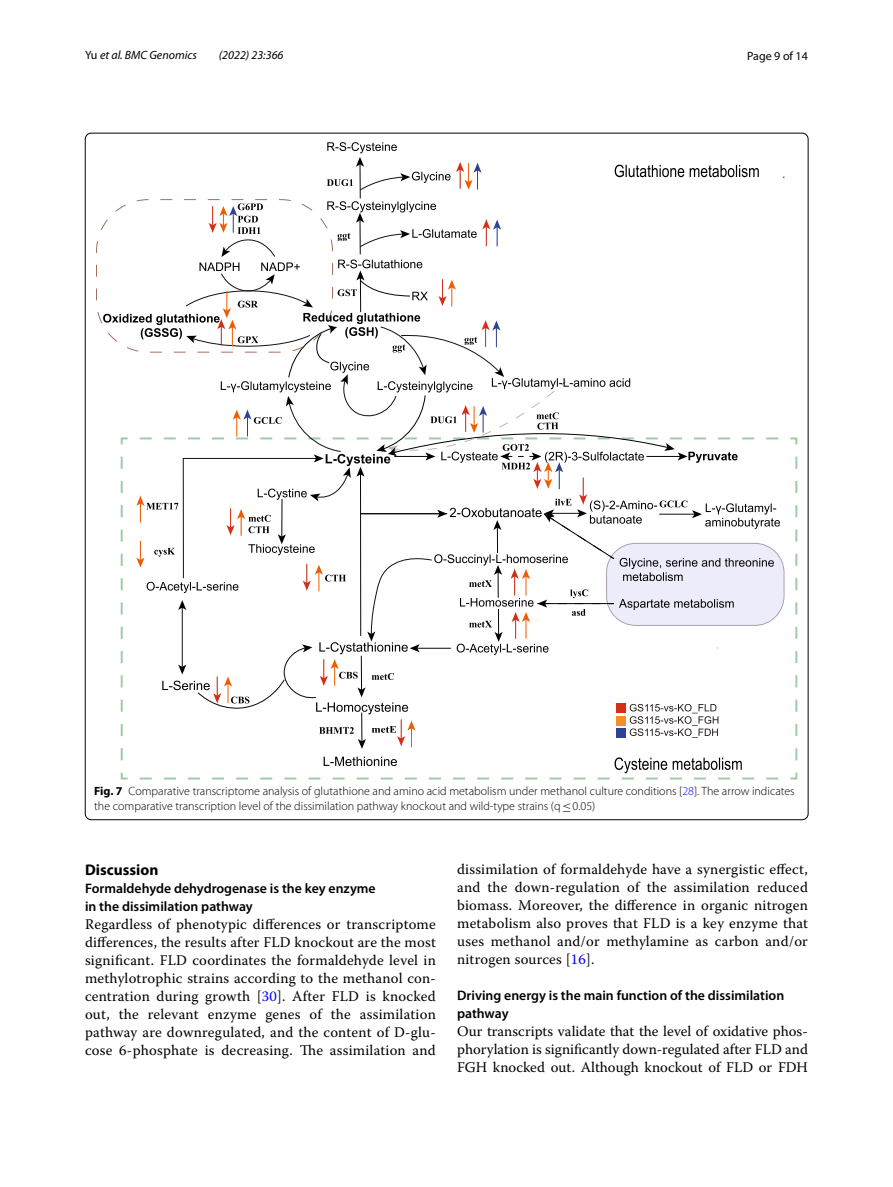
<style>
.page{position:relative;width:893px;height:1187px;background:#fff}
.page>*{position:absolute;margin:0;border:0;box-sizing:border-box;transform-origin:0 0}
.t1{font:700 15.45px "Myriad Pro";color:#000}
.t2{font:14.7px/18px "Warnock Pro";letter-spacing:.015em;color:#000;text-align:justify}
.t3{font:600 13.8px/18px "Myriad Pro";color:#000}
.t4{font:300 12px/15px "Myriad Pro";color:#000}
.t5{font:italic 12px "Myriad Pro";color:#000}
.t6{font:12px "Myriad Pro";color:#000}
.s1{font-style:normal}
.s2{font-weight:700}
.s3{color:#00f}
.s4{font-family:"MTSY";font-weight:400}
</style>
<div class="page">
<svg style="left:615px;top:165px;width:144px;height:12px"></svg>
<hr style="left:359px;top:164px;width:2px;height:34px;background:#070904">
<svg style="left:327px;top:142px;width:155px;height:49px"></svg>
<svg style="left:96px;top:199px;width:701px;height:580px"></svg>
<p class="t5" style="left:85px;top:48px;width:113px"><span class="s1">Yu</span> et al. BMC Genomics</p>
<p class="t5" style="left:219px;top:48px;width:66px">(2022) 23:366</p>
<p class="t6" style="left:747px;top:48px;width:62px">Page 9 of 14</p>
<p class="t4" style="left:94px;top:783px;width:702px"><span class="s2">Fig. 7</span> Comparative transcriptome analysis of glutathione and amino acid metabolism under methanol culture conditions [<span class="s3">28</span>]. The arrow indicates the comparative transcription level of the dissimilation pathway knockout and wild-type strains (q<span class="s4">≤</span>0.05)</p>
<p class="t1" style="left:85px;top:859px;width:75px">Discussion</p>
<p class="t3" style="left:85px;top:879px;width:292px">Formaldehyde dehydrogenase is the key enzyme in the dissimilation pathway</p>
<p class="t2" style="left:85px;top:915px;width:352px">Regardless of phenotypic differences or transcriptome differences, the results after FLD knockout are the most significant. FLD coordinates the formaldehyde level in methylotrophic strains according to the methanol con&shy;centration during growth [<span class="s3">30</span>]. After FLD is knocked out, the relevant enzyme genes of the assimilation pathway are downregulated, and the content of D-glu&shy;cose 6-phosphate is decreasing. The assimilation and</p>
<p class="t2" style="left:457px;top:860px;width:352px">dissimilation of formaldehyde have a synergistic effect, and the down-regulation of the assimilation reduced biomass. Moreover, the difference in organic nitrogen metabolism also proves that FLD is a key enzyme that uses methanol and/or methylamine as carbon and/or nitrogen sources [<span class="s3">16</span>].</p>
<p class="t3" style="left:457px;top:986px;width:329px">Driving energy is the main function of the dissimilation pathway</p>
<p class="t2" style="left:457px;top:1022px;width:352px">Our transcripts validate that the level of oxidative phos&shy;phorylation is significantly down-regulated after FLD and FGH knocked out. Although knockout of FLD or FDH</p>
</div>
